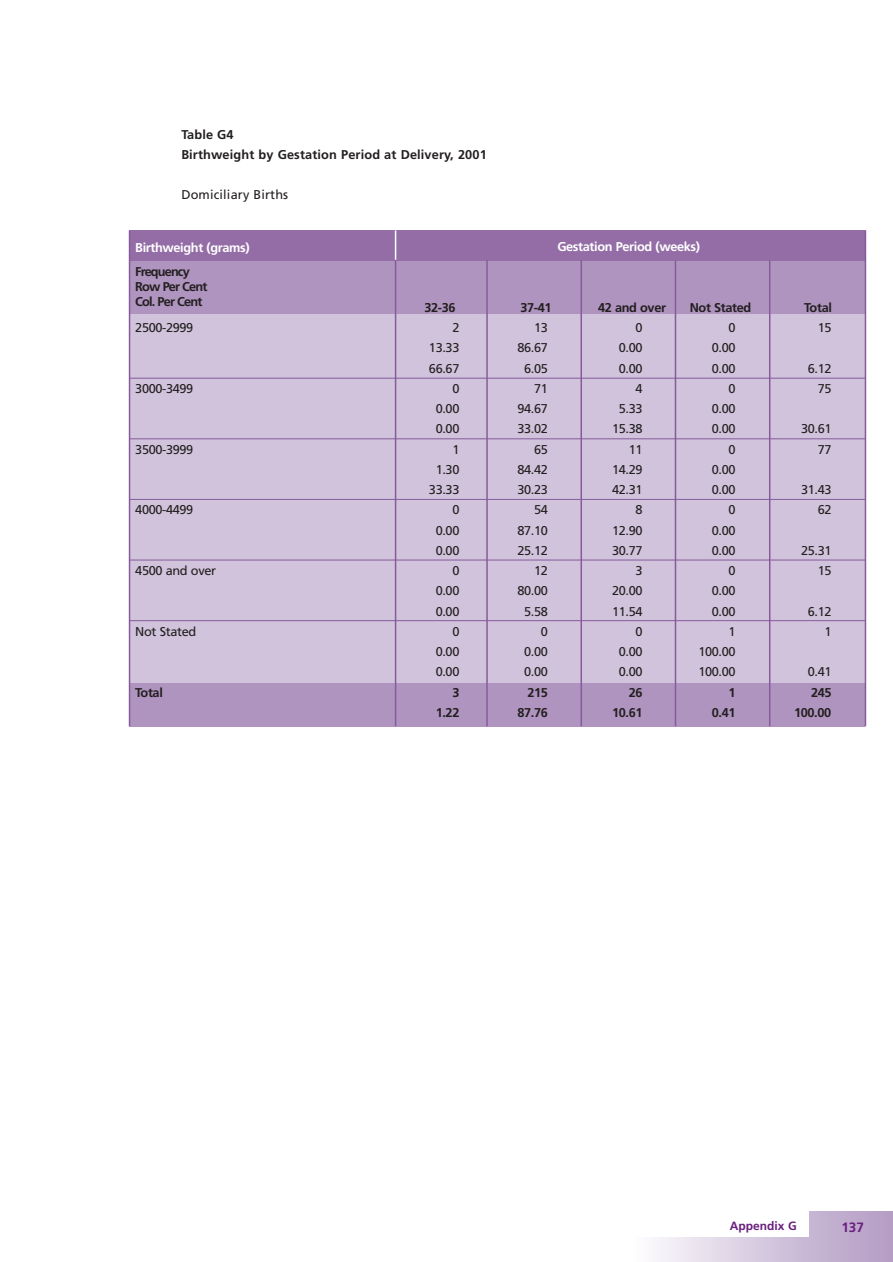
<style>
.page{position:relative;width:893px;height:1262px;background:#fff}
.page>*{position:absolute;margin:0;border:0;box-sizing:border-box;transform-origin:0 0}
.t1{font:700 13.5px "Frutiger";color:#69207e}
.t2{font:12.75px "Frutiger";letter-spacing:-.03em;color:#231f20}
.t3{font:700 12.75px "Frutiger";letter-spacing:-.03em;color:#231f20}
.t4{font:700 12.75px/20.2px "Frutiger";letter-spacing:.01em;color:#231f20}
.t5{font:700 12.75px "Frutiger";letter-spacing:-.03em;color:#fff}
.t6{font:700 12.75px/15px "Frutiger";letter-spacing:-.065em;color:#231f20}
.t7{font:12.75px "Frutiger";letter-spacing:.01em;color:#231f20}
.t8{font:700 12px "Frutiger";color:#69207e}
</style>
<div class="page">
<div style="left:633px;top:1211px;width:259px;height:50px;background:linear-gradient(to right,#fdfcfe,#b299c2)"></div>
<div style="left:420px;top:1199px;width:388px;height:38px;background:#fff"></div>
<div style="left:129px;top:231px;width:736px;height:495px;background:linear-gradient(to right,#d0c3db,#d0c3db)"></div>
<div style="left:129px;top:231px;width:736px;height:83px;background:#af94bf"></div>
<div style="left:129px;top:683px;width:736px;height:43px;background:#af94bf"></div>
<div style="left:129px;top:230px;width:736px;height:30px;background:#946da6"></div>
<hr style="left:129px;top:231px;width:1px;height:495px;background:#875b9b">
<hr style="left:395px;top:230px;width:1px;height:30px;background:#fff">
<hr style="left:129px;top:378px;width:736px;height:1px;background:#875b9b">
<hr style="left:129px;top:438px;width:736px;height:1px;background:#875b9b">
<hr style="left:129px;top:499px;width:736px;height:1px;background:#875b9b">
<hr style="left:129px;top:559px;width:736px;height:1px;background:#875b9b">
<hr style="left:129px;top:620px;width:736px;height:1px;background:#875b9b">
<hr style="left:395px;top:260px;width:1px;height:466px;background:#875b9b">
<hr style="left:486px;top:260px;width:2px;height:466px;background:#875b9b">
<hr style="left:580px;top:260px;width:2px;height:466px;background:#875b9b">
<hr style="left:674px;top:260px;width:2px;height:466px;background:#875b9b">
<hr style="left:769px;top:260px;width:1px;height:466px;background:#875b9b">
<hr style="left:864px;top:230px;width:2px;height:496px;background:#875b9b">
<p class="t4" style="left:181px;top:125px;width:307px">Table G4<br>Birthweight by Gestation Period at Delivery, 2001</p>
<p class="t7" style="left:181px;top:190px;width:108px">Domiciliary Births</p>
<p class="t5" style="left:135px;top:242px;width:116px">Birthweight (grams)</p>
<p class="t6" style="left:135px;top:265px;width:74px">Frequency<br>Row Per Cent<br>Col. Per Cent</p>
<p class="t3" style="left:424px;top:302px;width:33px">32-36</p>
<p class="t3" style="left:520px;top:302px;width:33px">37-41</p>
<p class="t3" style="left:598px;top:302px;width:70px">42 and over</p>
<p class="t3" style="left:689px;top:302px;width:63px">Not Stated</p>
<p class="t3" style="left:804px;top:302px;width:29px">Total</p>
<p class="t2" style="left:135px;top:322px;width:60px">2500-2999</p>
<p class="t2" style="left:452px;top:322px;width:9px">2</p>
<p class="t2" style="left:534px;top:322px;width:15px">13</p>
<p class="t2" style="left:635px;top:322px;width:9px">0</p>
<p class="t2" style="left:728px;top:322px;width:9px">0</p>
<p class="t2" style="left:817px;top:322px;width:15px">15</p>
<p class="t2" style="left:429px;top:343px;width:32px">13.33</p>
<p class="t2" style="left:517px;top:343px;width:32px">86.67</p>
<p class="t2" style="left:618px;top:343px;width:25px">0.00</p>
<p class="t2" style="left:711px;top:343px;width:25px">0.00</p>
<p class="t2" style="left:429px;top:363px;width:32px">66.67</p>
<p class="t2" style="left:524px;top:363px;width:25px">6.05</p>
<p class="t2" style="left:618px;top:363px;width:25px">0.00</p>
<p class="t2" style="left:711px;top:363px;width:25px">0.00</p>
<p class="t2" style="left:807px;top:363px;width:25px">6.12</p>
<p class="t2" style="left:135px;top:383px;width:60px">3000-3499</p>
<p class="t2" style="left:452px;top:383px;width:9px">0</p>
<p class="t2" style="left:534px;top:383px;width:15px">71</p>
<p class="t2" style="left:635px;top:383px;width:9px">4</p>
<p class="t2" style="left:728px;top:383px;width:9px">0</p>
<p class="t2" style="left:817px;top:383px;width:15px">75</p>
<p class="t2" style="left:435px;top:403px;width:25px">0.00</p>
<p class="t2" style="left:517px;top:403px;width:32px">94.67</p>
<p class="t2" style="left:618px;top:403px;width:25px">5.33</p>
<p class="t2" style="left:711px;top:403px;width:25px">0.00</p>
<p class="t2" style="left:435px;top:424px;width:25px">0.00</p>
<p class="t2" style="left:517px;top:424px;width:32px">33.02</p>
<p class="t2" style="left:612px;top:424px;width:32px">15.38</p>
<p class="t2" style="left:711px;top:424px;width:25px">0.00</p>
<p class="t2" style="left:801px;top:424px;width:32px">30.61</p>
<p class="t2" style="left:135px;top:444px;width:60px">3500-3999</p>
<p class="t2" style="left:452px;top:444px;width:9px">1</p>
<p class="t2" style="left:534px;top:444px;width:15px">65</p>
<p class="t2" style="left:628px;top:444px;width:15px">11</p>
<p class="t2" style="left:728px;top:444px;width:9px">0</p>
<p class="t2" style="left:817px;top:444px;width:15px">77</p>
<p class="t2" style="left:435px;top:464px;width:25px">1.30</p>
<p class="t2" style="left:517px;top:464px;width:32px">84.42</p>
<p class="t2" style="left:612px;top:464px;width:32px">14.29</p>
<p class="t2" style="left:711px;top:464px;width:25px">0.00</p>
<p class="t2" style="left:429px;top:484px;width:32px">33.33</p>
<p class="t2" style="left:517px;top:484px;width:32px">30.23</p>
<p class="t2" style="left:612px;top:484px;width:32px">42.31</p>
<p class="t2" style="left:711px;top:484px;width:25px">0.00</p>
<p class="t2" style="left:801px;top:484px;width:32px">31.43</p>
<p class="t2" style="left:135px;top:505px;width:60px">4000-4499</p>
<p class="t2" style="left:452px;top:505px;width:9px">0</p>
<p class="t2" style="left:534px;top:505px;width:15px">54</p>
<p class="t2" style="left:635px;top:505px;width:9px">8</p>
<p class="t2" style="left:728px;top:505px;width:9px">0</p>
<p class="t2" style="left:817px;top:505px;width:15px">62</p>
<p class="t2" style="left:435px;top:525px;width:25px">0.00</p>
<p class="t2" style="left:517px;top:525px;width:32px">87.10</p>
<p class="t2" style="left:612px;top:525px;width:32px">12.90</p>
<p class="t2" style="left:711px;top:525px;width:25px">0.00</p>
<p class="t2" style="left:435px;top:545px;width:25px">0.00</p>
<p class="t2" style="left:517px;top:545px;width:32px">25.12</p>
<p class="t2" style="left:612px;top:545px;width:32px">30.77</p>
<p class="t2" style="left:711px;top:545px;width:25px">0.00</p>
<p class="t2" style="left:801px;top:545px;width:32px">25.31</p>
<p class="t2" style="left:135px;top:565px;width:82px">4500 and over</p>
<p class="t2" style="left:452px;top:565px;width:9px">0</p>
<p class="t2" style="left:534px;top:565px;width:15px">12</p>
<p class="t2" style="left:635px;top:565px;width:9px">3</p>
<p class="t2" style="left:728px;top:565px;width:9px">0</p>
<p class="t2" style="left:817px;top:565px;width:15px">15</p>
<p class="t2" style="left:435px;top:586px;width:25px">0.00</p>
<p class="t2" style="left:517px;top:586px;width:32px">80.00</p>
<p class="t2" style="left:612px;top:586px;width:32px">20.00</p>
<p class="t2" style="left:711px;top:586px;width:25px">0.00</p>
<p class="t2" style="left:435px;top:606px;width:25px">0.00</p>
<p class="t2" style="left:524px;top:606px;width:25px">5.58</p>
<p class="t2" style="left:612px;top:606px;width:32px">11.54</p>
<p class="t2" style="left:711px;top:606px;width:25px">0.00</p>
<p class="t2" style="left:807px;top:606px;width:25px">6.12</p>
<p class="t2" style="left:135px;top:626px;width:62px">Not Stated</p>
<p class="t2" style="left:452px;top:626px;width:9px">0</p>
<p class="t2" style="left:541px;top:626px;width:9px">0</p>
<p class="t2" style="left:635px;top:626px;width:9px">0</p>
<p class="t2" style="left:728px;top:626px;width:9px">1</p>
<p class="t2" style="left:824px;top:626px;width:9px">1</p>
<p class="t2" style="left:435px;top:646px;width:25px">0.00</p>
<p class="t2" style="left:524px;top:646px;width:25px">0.00</p>
<p class="t2" style="left:618px;top:646px;width:25px">0.00</p>
<p class="t2" style="left:698px;top:646px;width:39px">100.00</p>
<p class="t2" style="left:435px;top:667px;width:25px">0.00</p>
<p class="t2" style="left:524px;top:667px;width:25px">0.00</p>
<p class="t2" style="left:618px;top:667px;width:25px">0.00</p>
<p class="t2" style="left:698px;top:667px;width:39px">100.00</p>
<p class="t2" style="left:807px;top:667px;width:25px">0.41</p>
<p class="t3" style="left:135px;top:687px;width:29px">Total</p>
<p class="t3" style="left:452px;top:687px;width:9px">3</p>
<p class="t3" style="left:527px;top:687px;width:22px">215</p>
<p class="t3" style="left:628px;top:687px;width:15px">26</p>
<p class="t3" style="left:728px;top:687px;width:9px">1</p>
<p class="t3" style="left:811px;top:687px;width:22px">245</p>
<p class="t3" style="left:435px;top:707px;width:25px">1.22</p>
<p class="t3" style="left:517px;top:707px;width:32px">87.76</p>
<p class="t3" style="left:612px;top:707px;width:32px">10.61</p>
<p class="t3" style="left:711px;top:707px;width:25px">0.41</p>
<p class="t3" style="left:794px;top:707px;width:39px">100.00</p>
<p class="t5" style="left:557px;top:242px;width:144px">Gestation Period (weeks)</p>
<p class="t8" style="left:729px;top:1221px;width:68px">Appendix G</p>
<p class="t1" style="left:841px;top:1221px;width:24px">137</p>
</div>
